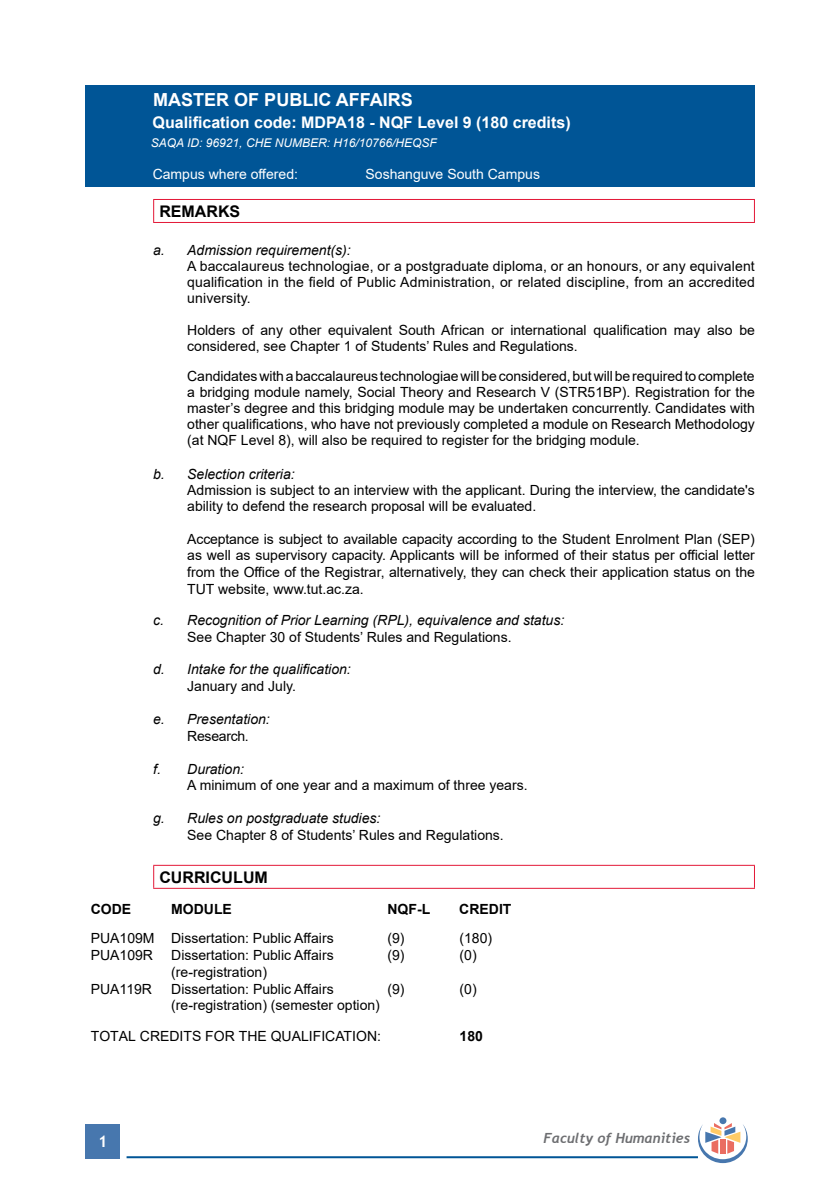
<style>
.page{position:relative;width:840px;height:1191px;background:#fff}
.page>*{position:absolute;margin:0;border:0;box-sizing:border-box;transform-origin:0 0}
.t1{font:700 18px "Arial";color:#fff}
.t2{font:700 16px "Arial";color:#fff}
.t3{font:700 16px "Arial";color:#000}
.t4{font:700 16px "Trebuchet MS";color:#fff}
.t5{font:14px/16px "Arial";color:#000;text-align:justify}
.t6{font:italic 14px "Arial";color:#000}
.t7{font:14px "Arial";color:#fff}
.t8{font:700 14px "Arial";color:#000}
.t9{font:italic 700 14px "Trebuchet";color:#6d6e71}
.t10{font:14px "Arial";letter-spacing:-.02em;color:#000}
.t11{font:italic 12px "Arial";color:#fff}
</style>
<div class="page">
<div style="left:86px;top:1124px;width:34px;height:34px;background:#4777ae"></div>
<hr style="left:126px;top:1156px;width:571px;height:2px;background:#005596">
<div style="left:719px;top:1117px;width:7px;height:7px;background:#4777ae;border-radius:50%"></div>
<svg style="left:697px;top:1123px;width:50px;height:40px"></svg>
<div style="left:85px;top:85px;width:669px;height:102px;background:#005596"></div>
<hr style="left:153px;top:199px;width:601px;height:1px;background:#e31837">
<svg style="left:153px;top:200px;width:1px;height:22px"></svg>
<svg style="left:753px;top:200px;width:1px;height:22px"></svg>
<hr style="left:153px;top:222px;width:601px;height:1px;background:#e31837">
<hr style="left:153px;top:865px;width:601px;height:1px;background:#e31837">
<svg style="left:153px;top:866px;width:1px;height:21px"></svg>
<hr style="left:153px;top:887px;width:601px;height:1px;background:#e31837">
<p class="t1" style="left:153px;top:87px;width:261px">MASTER OF PUBLIC AFFAIRS</p>
<p class="t2" style="left:152px;top:111px;width:419px">Qualification code: MDPA18 - NQF Level 9 (180 credits)</p>
<p class="t11" style="left:151px;top:135px;width:287px">SAQA ID: 96921, CHE NUMBER: H16/10766/HEQSF</p>
<p class="t7" style="left:153px;top:164px;width:147px">Campus where offered:</p>
<p class="t7" style="left:365px;top:164px;width:176px">Soshanguve South Campus</p>
<p class="t3" style="left:159px;top:200px;width:82px">REMARKS</p>
<p class="t6" style="left:153px;top:241px;width:199px">a. Admission requirement(s):</p>
<p class="t5" style="left:187px;top:258px;width:568px">A baccalaureus technologiae, or a postgraduate diploma, or an honours, or any equivalent qualification in the field of Public Administration, or related discipline, from an accredited university.</p>
<p class="t5" style="left:187px;top:322px;width:569px">Holders of any other equivalent South African or international qualification may also be considered, see Chapter 1 of Students’ Rules and Regulations.</p>
<p class="t5" style="left:187px;top:368px;width:569px">Candidates with a baccalaureus technologiae will be considered, but will be required to complete a bridging module namely, Social Theory and Research V (STR51BP). Registration for the master’s degree and this bridging module may be undertaken concurrently. Candidates with other qualifications, who have not previously completed a module on Research Methodology (at NQF Level 8), will also be required to register for the bridging module.</p>
<p class="t6" style="left:153px;top:465px;width:143px">b. Selection criteria:</p>
<p class="t5" style="left:187px;top:482px;width:569px">Admission is subject to an interview with the applicant. During the interview, the candidate's ability to defend the research proposal will be evaluated.</p>
<p class="t5" style="left:187px;top:530px;width:569px;line-height:16.8px">Acceptance is subject to available capacity according to the Student Enrolment Plan (SEP) as well as supervisory capacity. Applicants will be informed of their status per official letter from the Office of the Registrar, alternatively, they can check their application status on the TUT website, www.tut.ac.za.</p>
<p class="t6" style="left:153px;top:611px;width:412px">c. Recognition of Prior Learning (RPL), equivalence and status:</p>
<p class="t5" style="left:187px;top:628px;width:325px">See Chapter 30 of Students’ Rules and Regulations.</p>
<p class="t6" style="left:153px;top:660px;width:199px">d. Intake for the qualification:</p>
<p class="t5" style="left:187px;top:678px;width:110px">January and July.</p>
<p class="t6" style="left:153px;top:710px;width:118px">e. Presentation:</p>
<p class="t10" style="left:187px;top:726px;width:63px">Research.</p>
<p class="t6" style="left:153px;top:759px;width:92px">f. Duration:</p>
<p class="t5" style="left:187px;top:777px;width:342px">A minimum of one year and a maximum of three years.</p>
<p class="t6" style="left:153px;top:809px;width:229px">g. Rules on postgraduate studies:</p>
<p class="t5" style="left:187px;top:827px;width:318px">See Chapter 8 of Students’ Rules and Regulations.</p>
<p class="t3" style="left:159px;top:865px;width:110px">CURRICULUM</p>
<p class="t8" style="left:91px;top:899px;width:42px">CODE</p>
<p class="t8" style="left:171px;top:899px;width:62px">MODULE</p>
<p class="t8" style="left:387px;top:899px;width:44px">NQF-L</p>
<p class="t8" style="left:459px;top:899px;width:54px">CREDIT</p>
<p class="t5" style="left:91px;top:930px;width:244px">PUA109M Dissertation: Public Affairs</p>
<p class="t5" style="left:387px;top:930px;width:19px">(9)</p>
<p class="t5" style="left:459px;top:930px;width:34px">(180)</p>
<p class="t5" style="left:91px;top:947px;width:64px">PUA109R</p>
<p class="t5" style="left:171px;top:947px;width:164px">Dissertation: Public Affairs</p>
<p class="t5" style="left:387px;top:947px;width:19px">(9)</p>
<p class="t5" style="left:459px;top:947px;width:19px">(0)</p>
<p class="t5" style="left:171px;top:963px;width:97px">(re-registration)</p>
<p class="t5" style="left:91px;top:980px;width:63px">PUA119R</p>
<p class="t5" style="left:171px;top:980px;width:164px">Dissertation: Public Affairs</p>
<p class="t5" style="left:387px;top:980px;width:19px">(9)</p>
<p class="t5" style="left:459px;top:980px;width:19px">(0)</p>
<p class="t5" style="left:171px;top:997px;width:210px">(re-registration) (semester option)</p>
<p class="t5" style="left:91px;top:1028px;width:291px">TOTAL CREDITS FOR THE QUALIFICATION:</p>
<p class="t8" style="left:459px;top:1026px;width:25px">180</p>
<p class="t4" style="left:98px;top:1131px;width:11px">1</p>
<p class="t9" style="left:543px;top:1129px;width:148px">Faculty of Humanities</p>
</div>
